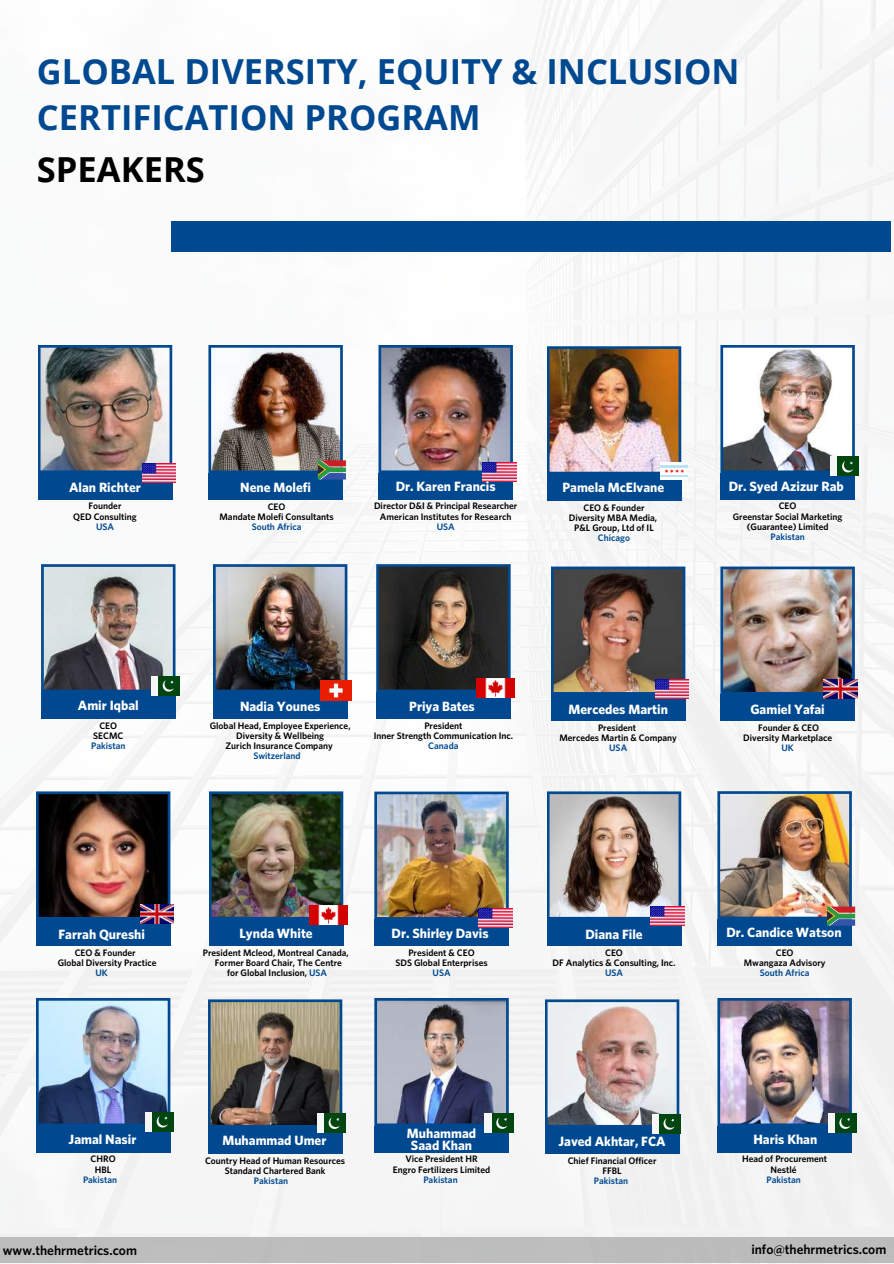
<style>
.page{position:relative;width:894px;height:1264px;background:#fff}
.page>*{position:absolute;margin:0;border:0;box-sizing:border-box;transform-origin:0 0}
.t1{font:700 34.5px/46.2px "Open Sans";color:#004990}
.t2{font:700 34.5px "Open Sans";color:#000}
.t3{font:700 13.5px/12.1px "Whitney";color:#fff}
.t4{font:600 13.5px "Whitney";color:#000}
.t5{font:600 9.45px/10.2px "Whitney";color:#000;text-align:center}
.t6{font:600 9.45px "Whitney";color:#004990}
.s1{color:#004990}
</style>
<div class="page">
<img style="left:0;top:0;width:893px;height:1237px">
<div style="left:171px;top:221px;width:719px;height:30px;background:#004990"></div>
<img style="left:38px;top:345px;width:134px;height:128px">
<div style="left:38px;top:473px;width:134px;height:26px;background:#004990"></div>
<img style="left:720px;top:566px;width:134px;height:128px">
<div style="left:720px;top:694px;width:134px;height:27px;background:#004990"></div>
<img style="left:209px;top:791px;width:134px;height:128px">
<div style="left:209px;top:919px;width:134px;height:27px;background:#004990"></div>
<div style="left:0;top:1237px;width:893px;height:26px;background:#bcbcbd"></div>
<div style="left:208px;top:473px;width:135px;height:26px;background:#004990"></div>
<img style="left:551px;top:566px;width:134px;height:128px">
<div style="left:551px;top:694px;width:134px;height:27px;background:#004990"></div>
<img style="left:36px;top:791px;width:134px;height:128px">
<div style="left:36px;top:919px;width:134px;height:27px;background:#004990"></div>
<img style="left:546px;top:791px;width:135px;height:128px">
<div style="left:546px;top:919px;width:135px;height:27px;background:#004990"></div>
<img style="left:142px;top:464px;width:34px;height:19px">
<img style="left:208px;top:345px;width:138px;height:134px">
<img style="left:655px;top:679px;width:33px;height:20px">
<img style="left:823px;top:679px;width:34px;height:20px">
<img style="left:140px;top:904px;width:34px;height:19px">
<div style="left:720px;top:473px;width:134px;height:26px;background:#004990"></div>
<div style="left:830px;top:457px;width:7px;height:19px;background:#f6f6f6"></div>
<div style="left:837px;top:457px;width:21px;height:19px;background:#014510"></div>
<img style="left:720px;top:345px;width:134px;height:128px">
<div style="left:41px;top:692px;width:134px;height:27px;background:#004990"></div>
<div style="left:151px;top:676px;width:7px;height:19px;background:#f6f6f6"></div>
<div style="left:158px;top:676px;width:21px;height:19px;background:#014510"></div>
<img style="left:41px;top:564px;width:134px;height:128px">
<img style="left:213px;top:564px;width:134px;height:128px">
<div style="left:213px;top:692px;width:134px;height:27px;background:#004990"></div>
<img style="left:320px;top:680px;width:32px;height:20px">
<img style="left:374px;top:791px;width:134px;height:128px">
<div style="left:374px;top:919px;width:134px;height:27px;background:#004990"></div>
<img style="left:478px;top:908px;width:34px;height:19px">
<svg style="left:376px;top:564px;width:134px;height:128px;background:#393837"></svg>
<div style="left:376px;top:692px;width:134px;height:27px;background:#004990"></div>
<img style="left:476px;top:678px;width:38px;height:19px">
<img style="left:378px;top:345px;width:134px;height:128px">
<div style="left:378px;top:473px;width:134px;height:26px;background:#004990"></div>
<img style="left:482px;top:462px;width:34px;height:19px">
<img style="left:309px;top:905px;width:38px;height:19px">
<img style="left:650px;top:906px;width:34px;height:19px">
<div style="left:717px;top:919px;width:134px;height:26px;background:#004990"></div>
<img style="left:717px;top:791px;width:137px;height:134px">
<div style="left:208px;top:1127px;width:134px;height:27px;background:#004990"></div>
<div style="left:317px;top:1113px;width:7px;height:19px;background:#f6f6f6"></div>
<div style="left:324px;top:1113px;width:21px;height:19px;background:#014510"></div>
<img style="left:208px;top:999px;width:134px;height:130px">
<div style="left:36px;top:1126px;width:134px;height:26px;background:#004990"></div>
<div style="left:145px;top:1111px;width:7px;height:20px;background:#f6f6f6"></div>
<div style="left:152px;top:1111px;width:21px;height:20px;background:#014510"></div>
<img style="left:36px;top:998px;width:134px;height:130px">
<div style="left:374px;top:1126px;width:134px;height:26px;background:#004990"></div>
<div style="left:485px;top:1113px;width:7px;height:19px;background:#f6f6f6"></div>
<div style="left:492px;top:1113px;width:21px;height:19px;background:#014510"></div>
<img style="left:374px;top:998px;width:134px;height:131px">
<div style="left:546px;top:474px;width:135px;height:27px;background:#004990"></div>
<hr style="left:660px;top:465px;width:27px;height:3px;background:#b9e3f5">
<hr style="left:660px;top:462px;width:27px;height:3px;background:#fff">
<hr style="left:660px;top:477px;width:27px;height:3px;background:#fff">
<hr style="left:660px;top:474px;width:27px;height:3px;background:#b9e3f5">
<div style="left:660px;top:468px;width:27px;height:6px;background:#fff"></div>
<img style="left:546px;top:346px;width:138px;height:128px">
<div style="left:544px;top:1127px;width:135px;height:27px;background:#004990"></div>
<div style="left:652px;top:1114px;width:7px;height:19px;background:#f6f6f6"></div>
<div style="left:659px;top:1114px;width:21px;height:19px;background:#014510"></div>
<img style="left:544px;top:999px;width:135px;height:131px">
<div style="left:717px;top:1126px;width:134px;height:26px;background:#004990"></div>
<div style="left:827px;top:1113px;width:7px;height:19px;background:#f6f6f6"></div>
<div style="left:834px;top:1113px;width:21px;height:19px;background:#014510"></div>
<img style="left:717px;top:998px;width:134px;height:131px">
<h1 class="t1" style="left:37px;top:47px;width:704px">GLOBAL DIVERSITY, EQUITY &amp; INCLUSION<br>CERTIFICATION PROGRAM</h1>
<h1 class="t2" style="left:37px;top:145px;width:169px">SPEAKERS</h1>
<h2 class="t3" style="left:69px;top:481px;width:73px">Alan Richter</h2>
<p class="t5" style="left:73px;top:500px;width:65px">Founder<br>QED Consulting</p>
<p class="t6" style="left:96px;top:520px;width:20px">USA</p>
<h2 class="t3" style="left:240px;top:481px;width:72px">Nene Molefi</h2>
<p class="t5" style="left:219px;top:501px;width:116px">CEO<br>Mandate Molefi Consultants</p>
<p class="t6" style="left:251px;top:521px;width:51px">South Africa</p>
<h2 class="t3" style="left:395px;top:480px;width:101px">Dr. Karen Francis</h2>
<p class="t5" style="left:374px;top:500px;width:145px">Director D&amp;I &amp; Principal Researcher<br>American Institutes for Research</p>
<p class="t6" style="left:436px;top:520px;width:20px">USA</p>
<h2 class="t3" style="left:562px;top:481px;width:103px">Pamela McElvane</h2>
<p class="t5" style="left:568px;top:502px;width:90px">CEO &amp; Founder<br>Diversity MBA Media,<br>P&amp;L Group, Ltd of IL</p>
<p class="t6" style="left:597px;top:532px;width:34px">Chicago</p>
<h2 class="t3" style="left:728px;top:480px;width:117px">Dr. Syed Azizur Rab</h2>
<p class="t5" style="left:732px;top:500px;width:111px">CEO<br>Greenstar Social Marketing (Guarantee) Limited</p>
<p class="t6" style="left:770px;top:531px;width:36px">Pakistan</p>
<h2 class="t3" style="left:78px;top:699px;width:62px">Amir Iqbal</h2>
<h2 class="t3" style="left:240px;top:700px;width:82px">Nadia Younes</h2>
<h2 class="t3" style="left:409px;top:700px;width:67px">Priya Bates</h2>
<h2 class="t3" style="left:568px;top:702px;width:101px">Mercedes Martin</h2>
<h2 class="t3" style="left:750px;top:702px;width:76px">Gamiel Yafai</h2>
<p class="t5" style="left:93px;top:720px;width:32px">CEO<br>SECMC</p>
<p class="t6" style="left:91px;top:740px;width:36px">Pakistan</p>
<p class="t5" style="left:210px;top:720px;width:142px">Global Head, Employee Experience,<br>Diversity &amp; Wellbeing<br>Zurich Insurance Company</p>
<p class="t6" style="left:253px;top:750px;width:49px">Switzerland</p>
<p class="t5" style="left:373px;top:720px;width:141px">President<br>Inner Strength Communication Inc.</p>
<p class="t6" style="left:428px;top:740px;width:32px">Canada</p>
<p class="t5" style="left:559px;top:722px;width:119px">President<br>Mercedes Martin &amp; Company</p>
<p class="t6" style="left:609px;top:742px;width:20px">USA</p>
<p class="t5" style="left:743px;top:722px;width:90px">Founder &amp; CEO<br>Diversity Marketplace</p>
<p class="t6" style="left:781px;top:742px;width:14px">UK</p>
<h2 class="t3" style="left:58px;top:927px;width:88px">Farrah Qureshi</h2>
<h2 class="t3" style="left:239px;top:926px;width:75px">Lynda White</h2>
<h2 class="t3" style="left:391px;top:926px;width:98px">Dr. Shirley Davis</h2>
<h2 class="t3" style="left:585px;top:927px;width:59px">Diana File</h2>
<h2 class="t3" style="left:726px;top:925px;width:117px">Dr. Candice Watson</h2>
<p class="t5" style="left:58px;top:946px;width:100px">CEO &amp; Founder<br>Global Diversity Practice</p>
<p class="t6" style="left:95px;top:966px;width:14px">UK</p>
<p class="t5" style="left:203px;top:947px;width:147px">President Mcleod, Montreal Canada,<br>Former Board Chair, The Centre<br>for Global Inclusion, <span class="s1">USA</span></p>
<p class="t5" style="left:395px;top:947px;width:94px">President &amp; CEO<br>SDS Global Enterprises</p>
<p class="t6" style="left:432px;top:967px;width:20px">USA</p>
<p class="t5" style="left:552px;top:947px;width:124px">CEO<br>DF Analytics &amp; Consulting, Inc.</p>
<p class="t6" style="left:605px;top:967px;width:20px">USA</p>
<p class="t5" style="left:743px;top:946px;width:83px">CEO<br>Mwangaza Advisory</p>
<p class="t6" style="left:759px;top:966px;width:51px">South Africa</p>
<h2 class="t3" style="left:69px;top:1132px;width:69px">Jamal Nasir</h2>
<h2 class="t3" style="left:407px;top:1126px;width:71px">Muhammad<br>Saad Khan</h2>
<p class="t5" style="left:393px;top:1153px;width:99px">Vice President HR<br>Engro Fertilizers Limited</p>
<p class="t6" style="left:423px;top:1173px;width:36px">Pakistan</p>
<h2 class="t3" style="left:222px;top:1133px;width:106px">Muhammad Umer</h2>
<p class="t5" style="left:91px;top:1153px;width:27px">CHRO<br>HBL</p>
<p class="t6" style="left:83px;top:1173px;width:36px">Pakistan</p>
<p class="t5" style="left:205px;top:1155px;width:141px">Country Head of Human Resources<br>Standard Chartered Bank</p>
<p class="t6" style="left:254px;top:1175px;width:36px">Pakistan</p>
<h2 class="t3" style="left:558px;top:1134px;width:109px">Javed Akhtar, FCA</h2>
<h2 class="t3" style="left:753px;top:1132px;width:65px">Haris Khan</h2>
<p class="t5" style="left:741px;top:1153px;width:87px">Head of Procurement<br>Nestlé</p>
<p class="t6" style="left:766px;top:1173px;width:36px">Pakistan</p>
<p class="t5" style="left:567px;top:1155px;width:90px">Chief Financial Officer<br>FFBL</p>
<p class="t6" style="left:593px;top:1175px;width:36px">Pakistan</p>
<h2 class="t4" style="left:3px;top:1241px;width:136px">www.thehrmetrics.com</h2>
<h2 class="t4" style="left:751px;top:1240px;width:136px">info@thehrmetrics.com</h2>
</div>
